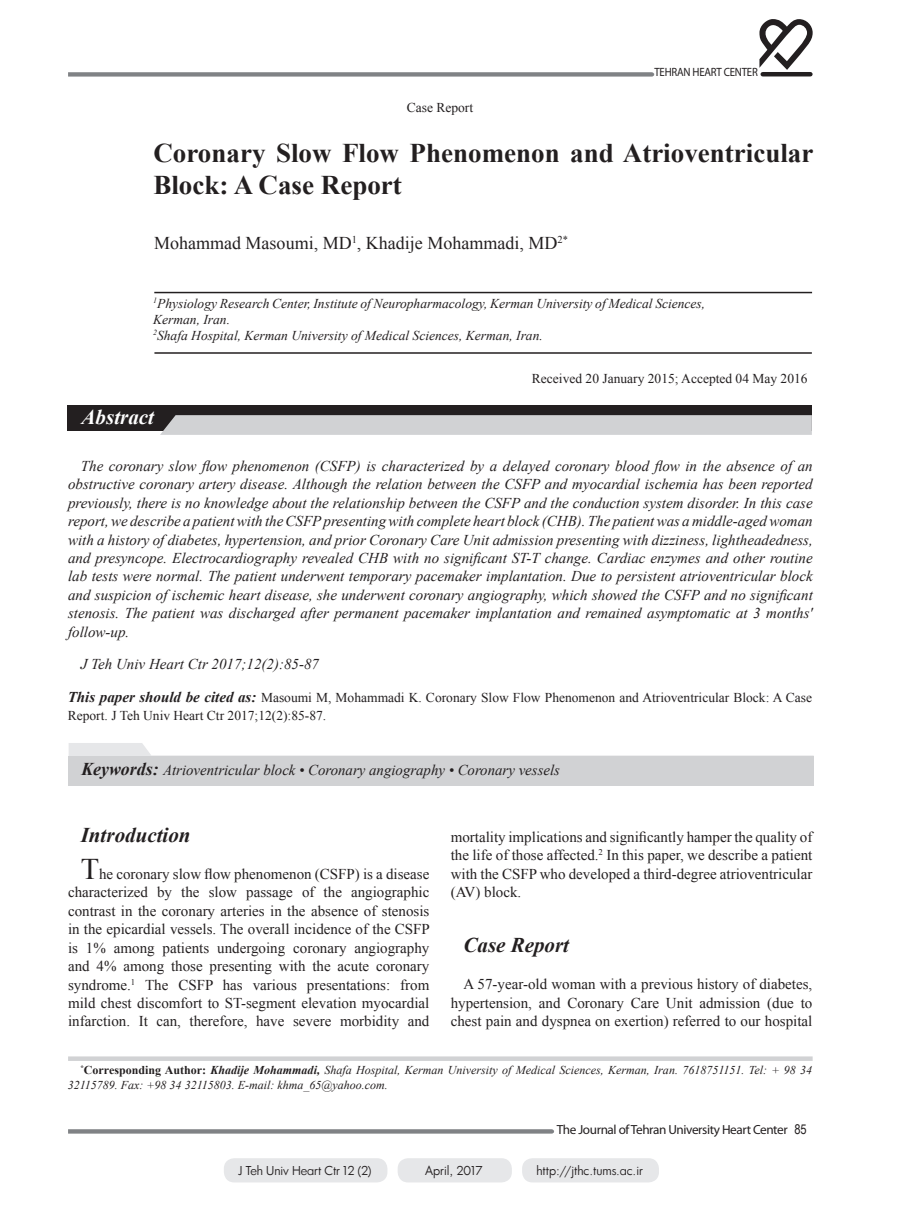
<style>
.page{position:relative;width:902px;height:1208px;background:#fff}
.page>*{position:absolute;margin:0;border:0;box-sizing:border-box;transform-origin:0 0}
.Titre_Maghale_01{font:700 27px/32.4px "Times New Roman";color:#231f20}
.Matn_01{font:italic 700 21px "Times New Roman";color:#231f20}
.t1{font:italic 700 21px "Times New Roman";color:#fff}
.Asamei_Nevisandegane{font:18px "Times New Roman";color:#231f20}
.Matne_Abstract__01{font:italic 15px/18.5px "Times New Roman";color:#231f20;text-align:justify}
.Matn_01-2{font:15px/18.5px "Times New Roman";color:#231f20;text-align:justify}
.Keyword_01{font:italic 15px "Times New Roman";color:#231f20}
.t2{font:13.5px/18.5px "Times New Roman";color:#231f20}
.Asamie_Nevisandegane{font:italic 13.5px/16.2px "Times New Roman";color:#231f20}
.t3{font:13.5px "Arial Narrow";color:#231f20}
.t4{font:13.2px "Myriad Pro";letter-spacing:-.03em;color:#231f20}
.t5{font:italic 12px/14.4px "Times New Roman";color:#231f20}
.t6{font:12px "Luz Sans";color:#231f20}
.t7{font:12px "Myriad Pro";letter-spacing:-.02em;color:#231f20;scale:.9 1}
.s1{font-weight:700;font-style:italic;font-size:15px}
.s2{font-weight:700;font-size:18px}
.s3{font-size:30px}
.s4{font-weight:700;font-style:normal}
.s5{font-weight:700}
</style>
<div class="page">
<svg style="left:68px;top:72px;width:587px;height:5px;background:#909295"></svg>
<svg style="left:759px;top:19px;width:53px;height:51px"></svg>
<hr style="left:762px;top:72px;width:48px;height:4px;background:#231f20">
<svg style="left:68px;top:1129px;width:486px;height:4px;background:#87898c"></svg>
<div style="left:68px;top:1056px;width:744px;height:5px;background:#d1d2d4"></div>
<div style="left:224px;top:1158px;width:163px;height:24px;background:#e6e7e9;border-radius:11px"></div>
<div style="left:522px;top:1158px;width:137px;height:24px;background:#e6e7e9;border-radius:11px"></div>
<div style="left:397px;top:1158px;width:115px;height:24px;background:#e6e7e9;border-radius:11px"></div>
<hr style="left:154px;top:292px;width:658px;height:1px;background:#231f20">
<hr style="left:154px;top:352px;width:657px;height:2px;background:#231f20">
<div style="left:68px;top:405px;width:743px;height:26px;background:#231f20"></div>
<div style="left:160px;top:415px;width:651px;height:20px;background:#d1d2d4"></div>
<svg style="left:69px;top:743px;width:744px;height:13px"></svg>
<div style="left:69px;top:756px;width:744px;height:29px;background:#d1d2d4"></div>
<p class="t2" style="left:407px;top:98px;width:68px">Case Report</p>
<p class="t7" style="left:654px;top:65px;width:116px">TEHRAN HEART CENTER</p>
<p class="Titre_Maghale_01" style="left:153px;top:136px;width:661px">Coronary Slow Flow Phenomenon and Atrioventricular<br>Block: A Case Report</p>
<p class="Asamei_Nevisandegane" style="left:154px;top:231px;width:415px">Mohammad Masoumi, MD<sup>1</sup>, Khadije Mohammadi, MD<sup>2*</sup></p>
<p class="Asamie_Nevisandegane" style="left:153px;top:294px;width:553px"><sup>1</sup>Physiology Research Center, Institute of Neuropharmacology, Kerman University of Medical Sciences,<br>Kerman, Iran.</p>
<p class="Asamie_Nevisandegane" style="left:153px;top:327px;width:391px"><sup>2</sup>Shafa Hospital, Kerman University of Medical Sciences, Kerman, Iran.</p>
<p class="t2" style="left:532px;top:369px;width:277px">Received 20 January 2015; Accepted 04 May 2016</p>
<p class="t1" style="left:82px;top:402px;width:74px">Abstract</p>
<p class="Matne_Abstract__01" style="left:68px;top:456px;width:746px;text-indent:13px">The coronary slow flow phenomenon (CSFP) is characterized by a delayed coronary blood flow in the absence of an obstructive coronary artery disease. Although the relation between the CSFP and myocardial ischemia has been reported previously, there is no knowledge about the relationship between the CSFP and the conduction system disorder. In this case report, we describe a patient with the CSFP presenting with complete heart block (CHB). The patient was a middle-aged woman with a history of diabetes, hypertension, and prior Coronary Care Unit admission presenting with dizziness, lightheadedness, and presyncope. Electrocardiography revealed CHB with no significant ST-T change. Cardiac enzymes and other routine lab tests were normal. The patient underwent temporary pacemaker implantation. Due to persistent atrioventricular block and suspicion of ischemic heart disease, she underwent coronary angiography, which showed the CSFP and no significant stenosis. The patient was discharged after permanent pacemaker implantation and remained asymptomatic at 3 months' follow-up.</p>
<p class="Matne_Abstract__01" style="left:81px;top:654px;width:240px">J Teh Univ Heart Ctr 2017;12(2):85-87</p>
<p class="t2" style="left:68px;top:688px;width:745px"><span class="s1">This paper should be cited as:</span> Masoumi M, Mohammadi K. Coronary Slow Flow Phenomenon and Atrioventricular Block: A Case<br>Report. J Teh Univ Heart Ctr 2017;12(2):85-87.</p>
<p class="Keyword_01" style="left:81px;top:760px;width:480px"><span class="s2">Keywords:</span> Atrioventricular block • Coronary angiography • Coronary vessels</p>
<p class="Matn_01" style="left:81px;top:820px;width:111px">Introduction</p>
<p class="Matn_01-2" style="left:68px;top:864px;width:363px;text-indent:13px"><span class="s3">T</span>he coronary slow flow phenomenon (CSFP) is a disease characterized by the slow passage of the angiographic contrast in the coronary arteries in the absence of stenosis in the epicardial vessels. The overall incidence of the CSFP is 1% among patients undergoing coronary angiography and 4% among those presenting with the acute coronary syndrome.<sup>1</sup> The CSFP has various presentations: from mild chest discomfort to ST-segment elevation myocardial infarction. It can, therefore, have severe morbidity and</p>
<p class="Matn_01-2" style="left:450px;top:827px;width:363px">mortality implications and significantly hamper the quality of the life of those affected.<sup>2</sup> In this paper, we describe a patient with the CSFP who developed a third-degree atrioventricular (AV) block.</p>
<p class="Matn_01" style="left:463px;top:930px;width:107px">Case Report</p>
<p class="Matn_01-2" style="left:450px;top:974px;width:363px;text-indent:13px">A 57-year-old woman with a previous history of diabetes, hypertension, and Coronary Care Unit admission (due to chest pain and dyspnea on exertion) referred to our hospital</p>
<p class="t5" style="left:68px;top:1062px;width:746px;text-indent:13px"><sup>*</sup><span class="s4">Corresponding Author:</span> <span class="s5">Khadije Mohammadi,</span> Shafa Hospital, Kerman University of Medical Sciences, Kerman, Iran. 7618751151. Tel: + 98 34<br>32115789. Fax: +98 34 32115803. E-mail: khma_65@yahoo.com.</p>
<p class="t4" style="left:556px;top:1121px;width:232px">The Journal of Tehran University Heart Center</p>
<p class="t3" style="left:794px;top:1119px;width:14px">85</p>
<p class="t6" style="left:238px;top:1163px;width:135px">J Teh Univ Heart Ctr 12 (2)</p>
<p class="t6" style="left:425px;top:1163px;width:59px">April, 2017</p>
<p class="t6" style="left:536px;top:1163px;width:108px">http://jthc.tums.ac.ir</p>
</div>
